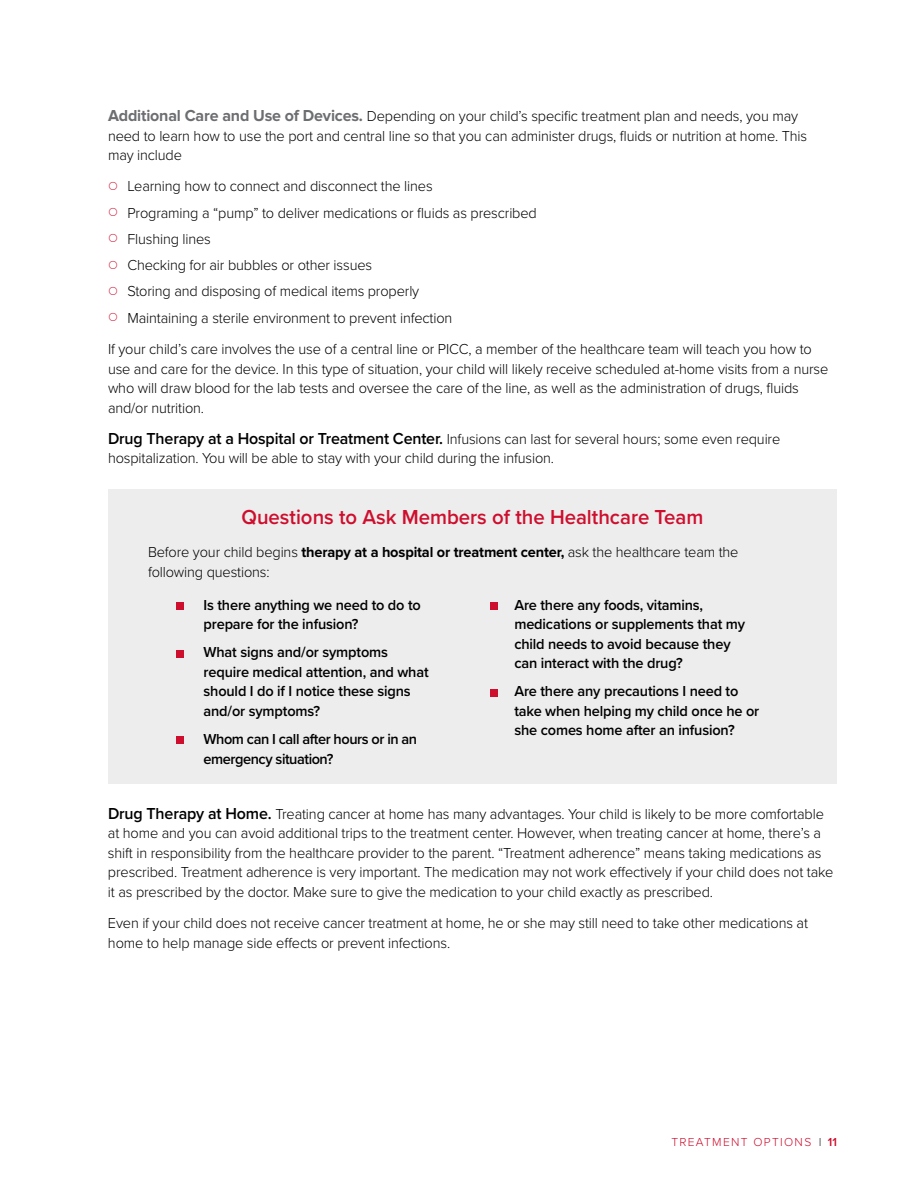
<style>
.page{position:relative;width:918px;height:1188px;background:#fff}
.page>*{position:absolute;margin:0;border:0;box-sizing:border-box;transform-origin:0 0}
.t1{font:600 21px "Proxima Nova";color:#ce0e2d}
.t2{font:300 15px/19.5px "Proxima Nova";letter-spacing:-.01em;color:#000}
.t3{font:600 15px/19.5px "Proxima Nova";letter-spacing:-.01em;color:#000}
.t4{font:600 15px/19.5px "Proxima Nova";letter-spacing:-.03em;color:#000}
.t5{font:300 12px "Proxima Nova";letter-spacing:.11em;color:#ce0e2d}
.s1{font-weight:700;font-size:16.5px;color:#6d6e71}
.s2{font-weight:600;font-size:16.5px}
.s3{font-weight:700}
.s4{font-weight:600;color:#808285}
.s5{font-weight:600}
</style>
<div class="page">
<div style="left:108px;top:489px;width:729px;height:295px;background:#ededee"></div>
<div style="left:177px;top:602px;width:7px;height:8px;background:#ce0e2d"></div>
<div style="left:177px;top:650px;width:7px;height:7px;background:#ce0e2d"></div>
<div style="left:177px;top:737px;width:7px;height:7px;background:#ce0e2d"></div>
<div style="left:490px;top:602px;width:8px;height:8px;background:#ce0e2d"></div>
<div style="left:490px;top:689px;width:8px;height:7px;background:#ce0e2d"></div>
<p class="t2" style="left:108px;top:105px;width:701px"><span class="s1">Additional Care and Use of Devices.</span> Depending on your child’s specific treatment plan and needs, you may need to learn how to use the port and central line so that you can administer drugs, fluids or nutrition at home. This may include</p>
<p class="t2" style="left:127px;top:172px;width:411px;line-height:26.2px">Learning how to connect and disconnect the lines<br>Programing a “pump” to deliver medications or fluids as prescribed Flushing lines<br>Checking for air bubbles or other issues<br>Storing and disposing of medical items properly<br>Maintaining a sterile environment to prevent infection</p>
<p class="t2" style="left:108px;top:338px;width:722px">If your child’s care involves the use of a central line or PICC, a member of the healthcare team will teach you how to use and care for the device. In this type of situation, your child will likely receive scheduled at-home visits from a nurse who will draw blood for the lab tests and oversee the care of the line, as well as the administration of drugs, fluids and/or nutrition.</p>
<p class="t2" style="left:108px;top:428px;width:674px"><span class="s2">Drug Therapy at a Hospital or Treatment Center.</span> Infusions can last for several hours; some even require hospitalization. You will be able to stay with your child during the infusion.</p>
<h1 class="t1" style="left:241px;top:501px;width:464px">Questions to Ask Members of the Healthcare Team</h1>
<p class="t2" style="left:148px;top:541px;width:592px">Before your child begins <span class="s3">therapy at a hospital or treatment center,</span> ask the healthcare team the following questions:</p>
<p class="t3" style="left:204px;top:595px;width:219px">Is there anything we need to do to prepare for the infusion?</p>
<p class="t3" style="left:204px;top:642px;width:227px">What signs and/or symptoms require medical attention, and what should I do if I notice these signs and/or symptoms?</p>
<p class="t4" style="left:204px;top:729px;width:215px">Whom can I call after hours or in an emergency situation?</p>
<p class="t3" style="left:514px;top:595px;width:232px">Are there any foods, vitamins, medications or supplements that my child needs to avoid because they can interact with the drug?</p>
<p class="t3" style="left:514px;top:681px;width:246px">Are there any precautions I need to take when helping my child once he or she comes home after an infusion?</p>
<p class="t2" style="left:108px;top:803px;width:727px"><span class="s2">Drug Therapy at Home.</span> Treating cancer at home has many advantages. Your child is likely to be more comfortable at home and you can avoid additional trips to the treatment center. However, when treating cancer at home, there’s a shift in responsibility from the healthcare provider to the parent. “Treatment adherence” means taking medications as prescribed. Treatment adherence is very important. The medication may not work effectively if your child does not take it as prescribed by the doctor. Make sure to give the medication to your child exactly as prescribed.</p>
<p class="t2" style="left:108px;top:913px;width:702px">Even if your child does not receive cancer treatment at home, he or she may still need to take other medications at home to help manage side effects or prevent infections.</p>
<p class="t5" style="left:671px;top:1134px;width:167px">TREATMENT OPTIONS <span class="s4">l</span> <span class="s5">11</span></p>
</div>
